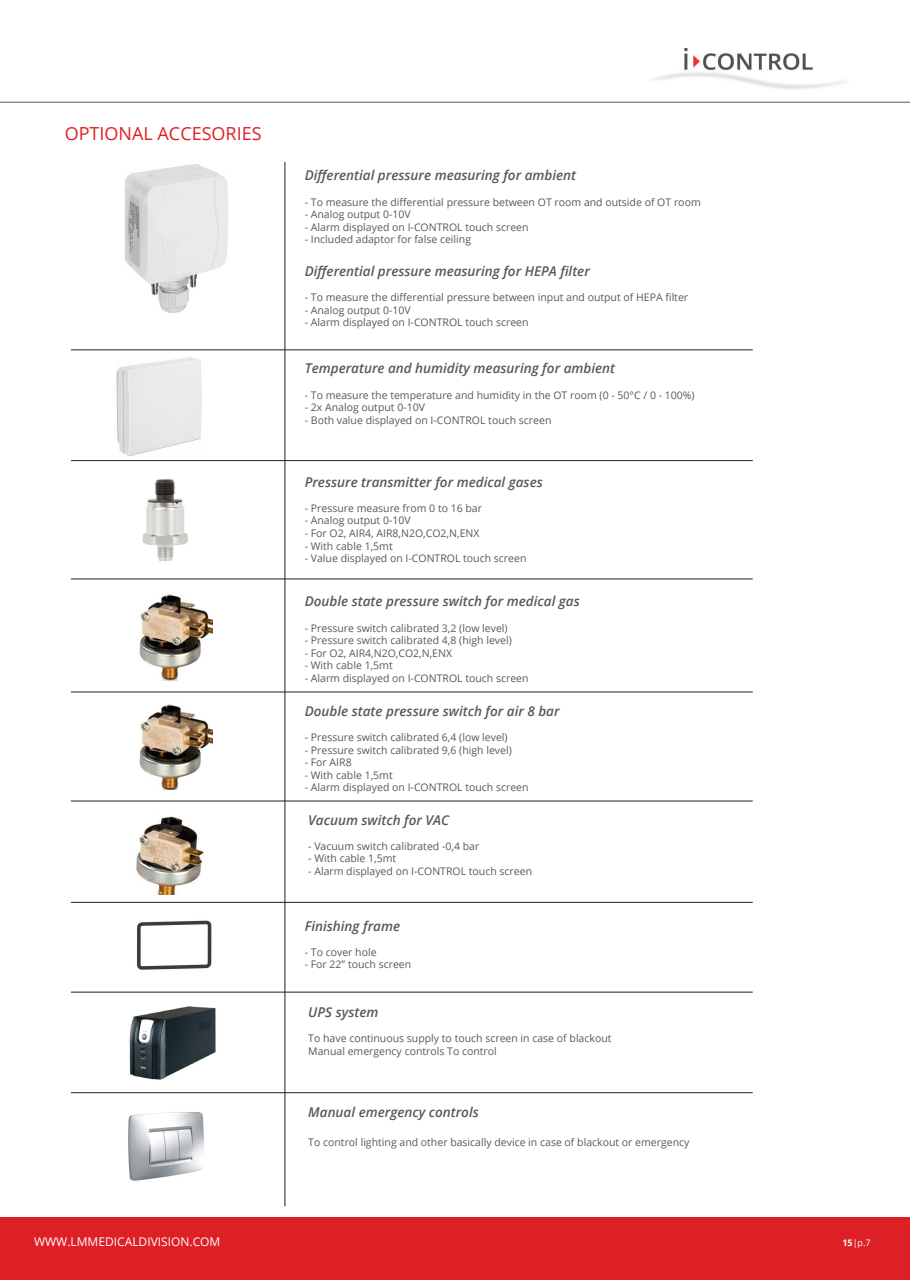
<style>
.page{position:relative;width:910px;height:1280px;background:#fff}
.page>*{position:absolute;margin:0;border:0;box-sizing:border-box;transform-origin:0 0}
.t1{font:18px "Open Sans";color:#dd1f26}
.t2{font:italic 600 13.5px "Open Sans";color:#57595a}
.t3{font:12px "Open Sans";color:#fff}
.t4{font:10.5px/12.6px "Open Sans";color:#57595a}
.t5{font:9px "Open Sans";color:#fff}
.s1{font-weight:700}
</style>
<div class="page">
<div style="left:0;top:1217px;width:910px;height:63px;background:#dd1f26"></div>
<hr style="left:0;top:102px;width:910px;height:1px;background:#57595a">
<img style="left:653px;top:48px;width:192px;height:41px">
<img style="left:125px;top:164px;width:103px;height:149px">
<img style="left:116px;top:357px;width:86px;height:99px">
<img style="left:137px;top:920px;width:75px;height:50px">
<img style="left:143px;top:479px;width:45px;height:82px">
<img style="left:139px;top:594px;width:74px;height:86px">
<hr style="left:71px;top:350px;width:681px;height:1px;background:#231f20">
<hr style="left:71px;top:460px;width:681px;height:1px;background:#231f20">
<hr style="left:71px;top:579px;width:681px;height:1px;background:#231f20">
<hr style="left:71px;top:692px;width:681px;height:1px;background:#231f20">
<hr style="left:71px;top:801px;width:681px;height:1px;background:#231f20">
<hr style="left:285px;top:162px;width:1px;height:1044px;background:#231f20">
<img style="left:136px;top:816px;width:68px;height:78px">
<img style="left:139px;top:704px;width:74px;height:85px">
<hr style="left:71px;top:902px;width:681px;height:1px;background:#231f20">
<hr style="left:71px;top:992px;width:681px;height:1px;background:#231f20">
<img style="left:129px;top:1006px;width:87px;height:74px">
<hr style="left:71px;top:1092px;width:681px;height:1px;background:#231f20">
<img style="left:128px;top:1112px;width:76px;height:69px">
<h1 class="t1" style="left:65px;top:121px;width:198px">OPTIONAL ACCESORIES</h1>
<p class="t2" style="left:305px;top:166px;width:273px">Differential pressure measuring for ambient</p>
<p class="t4" style="left:305px;top:195px;width:397px">- To measure the differential pressure between OT room and outside of OT room</p>
<p class="t4" style="left:305px;top:208px;width:107px">- Analog output 0-10V</p>
<p class="t4" style="left:305px;top:220px;width:225px">- Alarm displayed on I-CONTROL touch screen</p>
<p class="t4" style="left:305px;top:233px;width:168px">- Included adaptor for false ceiling</p>
<p class="t2" style="left:305px;top:262px;width:287px">Differential pressure measuring for HEPA filter</p>
<p class="t4" style="left:305px;top:291px;width:385px">- To measure the differential pressure between input and output of HEPA filter</p>
<p class="t4" style="left:305px;top:303px;width:107px">- Analog output 0-10V</p>
<p class="t4" style="left:305px;top:316px;width:225px">- Alarm displayed on I-CONTROL touch screen</p>
<p class="t2" style="left:305px;top:359px;width:312px">Temperature and humidity measuring for ambient</p>
<p class="t4" style="left:305px;top:388px;width:391px">- To measure the temperature and humidity in the OT room (0 - 50°C / 0 - 100%)</p>
<p class="t4" style="left:305px;top:401px;width:122px">- 2x Analog output 0-10V</p>
<p class="t4" style="left:305px;top:413px;width:248px">- Both value displayed on I-CONTROL touch screen</p>
<p class="t2" style="left:305px;top:472px;width:240px">Pressure transmitter for medical gases</p>
<p class="t4" style="left:305px;top:501px;width:179px">- Pressure measure from 0 to 16 bar</p>
<p class="t4" style="left:305px;top:514px;width:107px">- Analog output 0-10V</p>
<p class="t4" style="left:305px;top:527px;width:176px">- For O2, AIR4, AIR8,N2O,CO2,N,ENX</p>
<p class="t4" style="left:305px;top:539px;width:89px">- With cable 1,5mt</p>
<p class="t4" style="left:305px;top:552px;width:223px">- Value displayed on I-CONTROL touch screen</p>
<p class="t2" style="left:305px;top:592px;width:277px">Double state pressure switch for medical gas</p>
<p class="t4" style="left:305px;top:621px;width:204px">- Pressure switch calibrated 3,2 (low level)</p>
<p class="t4" style="left:305px;top:634px;width:209px">- Pressure switch calibrated 4,8 (high level)</p>
<p class="t4" style="left:305px;top:646px;width:149px">- For O2, AIR4,N2O,CO2,N,ENX</p>
<p class="t4" style="left:305px;top:659px;width:89px">- With cable 1,5mt</p>
<p class="t4" style="left:305px;top:672px;width:225px">- Alarm displayed on I-CONTROL touch screen</p>
<p class="t2" style="left:305px;top:702px;width:256px">Double state pressure switch for air 8 bar</p>
<p class="t4" style="left:305px;top:731px;width:204px">- Pressure switch calibrated 6,4 (low level)</p>
<p class="t4" style="left:305px;top:743px;width:209px">- Pressure switch calibrated 9,6 (high level)</p>
<p class="t4" style="left:305px;top:756px;width:48px">- For AIR8</p>
<p class="t4" style="left:305px;top:768px;width:89px">- With cable 1,5mt</p>
<p class="t4" style="left:305px;top:781px;width:225px">- Alarm displayed on I-CONTROL touch screen</p>
<p class="t2" style="left:308px;top:810px;width:142px">Vacuum switch for VAC</p>
<p class="t4" style="left:308px;top:839px;width:173px">- Vacuum switch calibrated -0,4 bar</p>
<p class="t4" style="left:308px;top:852px;width:89px">- With cable 1,5mt</p>
<p class="t4" style="left:308px;top:865px;width:225px">- Alarm displayed on I-CONTROL touch screen</p>
<p class="t2" style="left:305px;top:916px;width:97px">Finishing frame</p>
<p class="t4" style="left:305px;top:945px;width:73px">- To cover hole</p>
<p class="t4" style="left:305px;top:958px;width:108px">- For 22” touch screen</p>
<p class="t2" style="left:308px;top:1003px;width:72px">UPS system</p>
<p class="t4" style="left:308px;top:1032px;width:305px">To have continuous supply to touch screen in case of blackout<br>Manual emergency controls To control</p>
<p class="t2" style="left:308px;top:1103px;width:172px">Manual emergency controls</p>
<p class="t4" style="left:308px;top:1135px;width:383px">To control lighting and other basically device in case of blackout or emergency</p>
<p class="t3" style="left:34px;top:1233px;width:188px">WWW.LMMEDICALDIVISION.COM</p>
<p class="t5" style="left:842px;top:1236px;width:30px"><span class="s1">15</span>|p.7</p>
</div>
